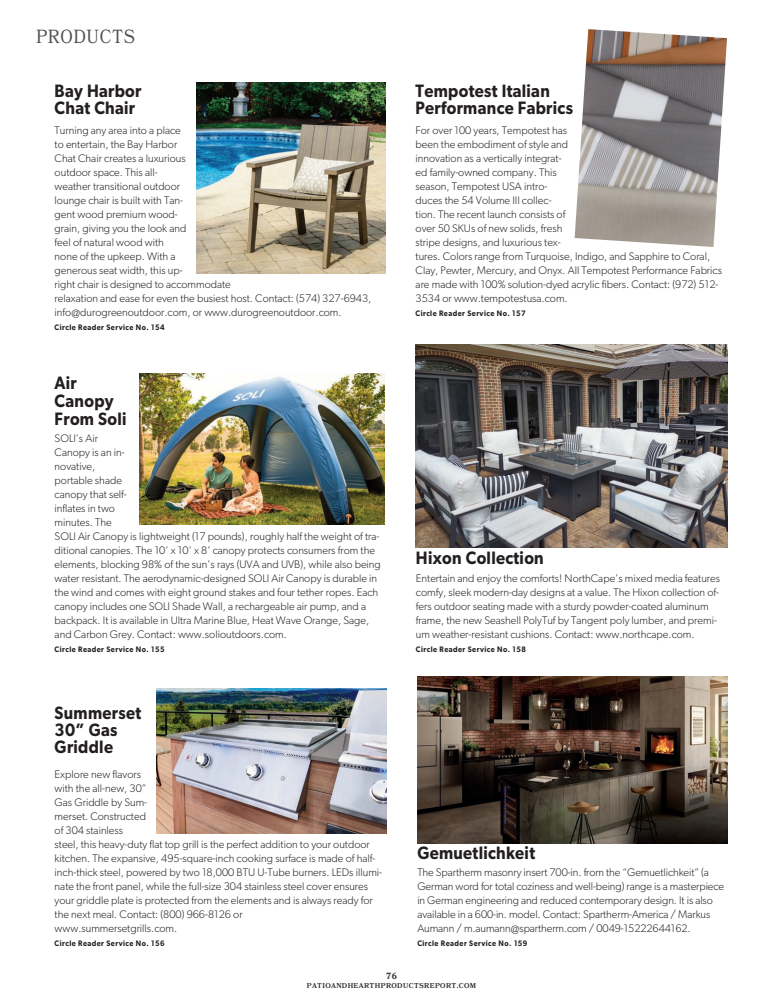
<style>
.page{position:relative;width:783px;height:1008px;background:#fff}
.page>*{position:absolute;margin:0;border:0;box-sizing:border-box;transform-origin:0 0}
.t1{font:19px "Bookmania";letter-spacing:.04em;color:#505052;scale:.86 1}
.t2{font:600 18px/17px "Gibson";letter-spacing:.02em;color:#231f20;scale:.9 1}
.t3{font:300 11px/14px "Gibson";color:#231f20}
.t4{font:700 9px "Bookmania";color:#3e3e3f}
.t5{font:600 8px "Gibson";letter-spacing:.065em;color:#231f20;scale:.9 1}
.t6{font:600 7px "Bookmania";letter-spacing:.055em;color:#231f20}
</style>
<div class="page">
<img style="left:197px;top:83px;width:189px;height:191px">
<img style="left:417px;top:676px;width:310px;height:168px">
<img style="left:416px;top:344px;width:311px;height:204px">
<img style="left:575px;top:29px;width:152px;height:218px">
<img style="left:140px;top:374px;width:245px;height:151px">
<img style="left:156px;top:689px;width:230px;height:144px">
<h1 class="t1" style="left:36px;top:26px;width:117px">PRODUCTS</h1>
<h2 class="t2" style="left:55px;top:84px;width:98px">Bay Harbor<br>Chat Chair</h2>
<p class="t3" style="left:55px;top:124px;width:318px">Turning any area into a place<br>to entertain, the Bay Harbor<br>Chat Chair creates a luxurious<br>outdoor space. This all-<br>weather transitional outdoor<br>lounge chair is built with Tan-<br>gent wood premium wood-<br>grain, giving you the look and<br>feel of natural wood with<br>none of the upkeep. With a<br>generous seat width, this up-<br>right chair is designed to accommodate<br>relaxation and ease for even the busiest host. Contact: (574) 327-6943, info@durogreenoutdoor.com, or www.durogreenoutdoor.com.</p>
<p class="t5" style="left:55px;top:324px;width:124px">Circle Reader Service No. 154</p>
<h2 class="t2" style="left:55px;top:376px;width:81px;line-height:18px">Air<br>Canopy<br>From Soli</h2>
<p class="t3" style="left:55px;top:432px;width:328px">SOLI’s Air<br>Canopy is an in-<br>novative,<br>portable shade<br>canopy that self-<br>inflates in two<br>minutes. The<br>SOLI Air Canopy is lightweight (17 pounds), roughly half the weight of tra&shy;ditional canopies. The 10’ x 10’ x 8’ canopy protects consumers from the elements, blocking 98% of the sun’s rays (UVA and UVB), while also being water resistant. The aerodynamic-designed SOLI Air Canopy is durable in the wind and comes with eight ground stakes and four tether ropes. Each canopy includes one SOLI Shade Wall, a rechargeable air pump, and a backpack. It is available in Ultra Marine Blue, Heat Wave Orange, Sage, and Carbon Grey. Contact: www.solioutdoors.com.</p>
<p class="t5" style="left:55px;top:646px;width:124px">Circle Reader Service No. 155</p>
<h2 class="t2" style="left:55px;top:706px;width:98px">Summerset<br>30” Gas<br>Griddle</h2>
<p class="t3" style="left:55px;top:768px;width:329px">Explore new flavors<br>with the all-new, 30”<br>Gas Griddle by Sum-<br>merset. Constructed<br>of 304 stainless<br>steel, this heavy-duty flat top grill is the perfect addition to your outdoor kitchen. The expansive, 495-square-inch cooking surface is made of half&shy;inch-thick steel, powered by two 18,000 BTU U-Tube burners. LEDs illumi&shy;nate the front panel, while the full-size 304 stainless steel cover ensures your griddle plate is protected from the elements and is always ready for the next meal. Contact: (800) 966-8126 or<br>www.summersetgrills.com.</p>
<p class="t5" style="left:55px;top:940px;width:124px">Circle Reader Service No. 156</p>
<h2 class="t2" style="left:416px;top:84px;width:176px">Tempotest Italian<br>Performance Fabrics</h2>
<p class="t3" style="left:416px;top:124px;width:308px">For over 100 years, Tempotest has<br>been the embodiment of style and<br>innovation as a vertically integrat-<br>ed family-owned company. This<br>season, Tempotest USA intro-<br>duces the 54 Volume III collec-<br>tion. The recent launch consists of<br>over 50 SKUs of new solids, fresh<br>stripe designs, and luxurious tex-<br>tures. Colors range from Turquoise, Indigo, and Sapphire to Coral, Clay, Pewter, Mercury, and Onyx. All Tempotest Performance Fabrics are made with 100% solution-dyed acrylic fibers. Contact: (972) 512- 3534 or www.tempotestusa.com.</p>
<p class="t5" style="left:416px;top:310px;width:124px">Circle Reader Service No. 157</p>
<h2 class="t2" style="left:416px;top:551px;width:144px">Hixon Collection</h2>
<p class="t3" style="left:416px;top:572px;width:306px">Entertain and enjoy the comforts! NorthCape’s mixed media features comfy, sleek modern-day designs at a value. The Hixon collection of&shy;fers outdoor seating made with a sturdy powder-coated aluminum frame, the new Seashell PolyTuf by Tangent poly lumber, and premi&shy;um weather-resistant cushions. Contact: www.northcape.com.</p>
<p class="t5" style="left:416px;top:646px;width:124px">Circle Reader Service No. 158</p>
<h2 class="t2" style="left:417px;top:846px;width:132px">Gemuetlichkeit</h2>
<p class="t3" style="left:417px;top:866px;width:308px">The Spartherm masonry insert 700-in. from the “Gemuetlichkeit” (a German word for total coziness and well-being) range is a masterpiece in German engineering and reduced contemporary design. It is also available in a 600-in. model. Contact: Spartherm-America / Markus Aumann / m.aumann@spartherm.com / 0049-15222644162.</p>
<p class="t5" style="left:417px;top:940px;width:124px">Circle Reader Service No. 159</p>
<p class="t4" style="left:386px;top:971px;width:12px">76</p>
<p class="t6" style="left:307px;top:981px;width:171px">PATIOANDHEARTHPRODUCTSREPORT.COM</p>
</div>
